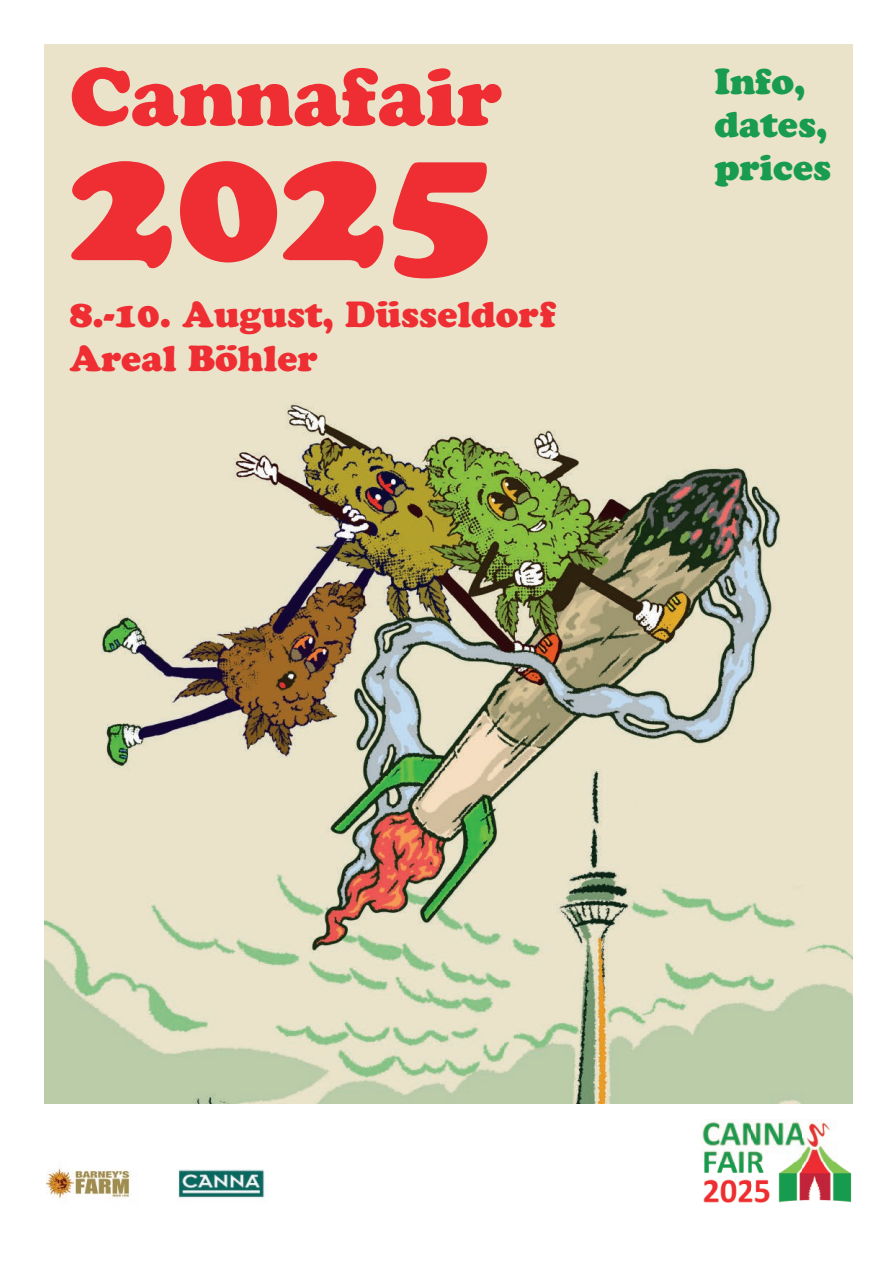
<style>
.page{position:relative;width:893px;height:1263px;background:#fff}
.page>*{position:absolute;margin:0;border:0;box-sizing:border-box;transform-origin:0 0}
.t1{font:168px "Cooper Black Std";color:#ee2e33}
.t2{font:81px "Cooper Black Std";color:#ee2e33}
.t3{font:36px/43.2px "Cooper Black Std";color:#ee2e33}
.t4{font:36px/43.2px "Cooper Black Std";color:#199c4f}
</style>
<div class="page">
<img style="left:702px;top:1121px;width:150px;height:82px">
<img style="left:45px;top:45px;width:808px;height:1059px">
<img style="left:47px;top:1168px;width:84px;height:30px">
<img style="left:178px;top:1169px;width:87px;height:30px">
<h2 class="t2" style="left:70px;top:48px;width:434px">Cannafair</h2>
<h1 class="t1" style="left:70px;top:100px;width:425px">2025</h1>
<p class="t3" style="left:70px;top:293px;width:488px">8.-10. August, Düsseldorf<br>Areal Böhler</p>
<p class="t4" style="left:714px;top:59px;width:118px">Info, dates, prices</p>
</div>
